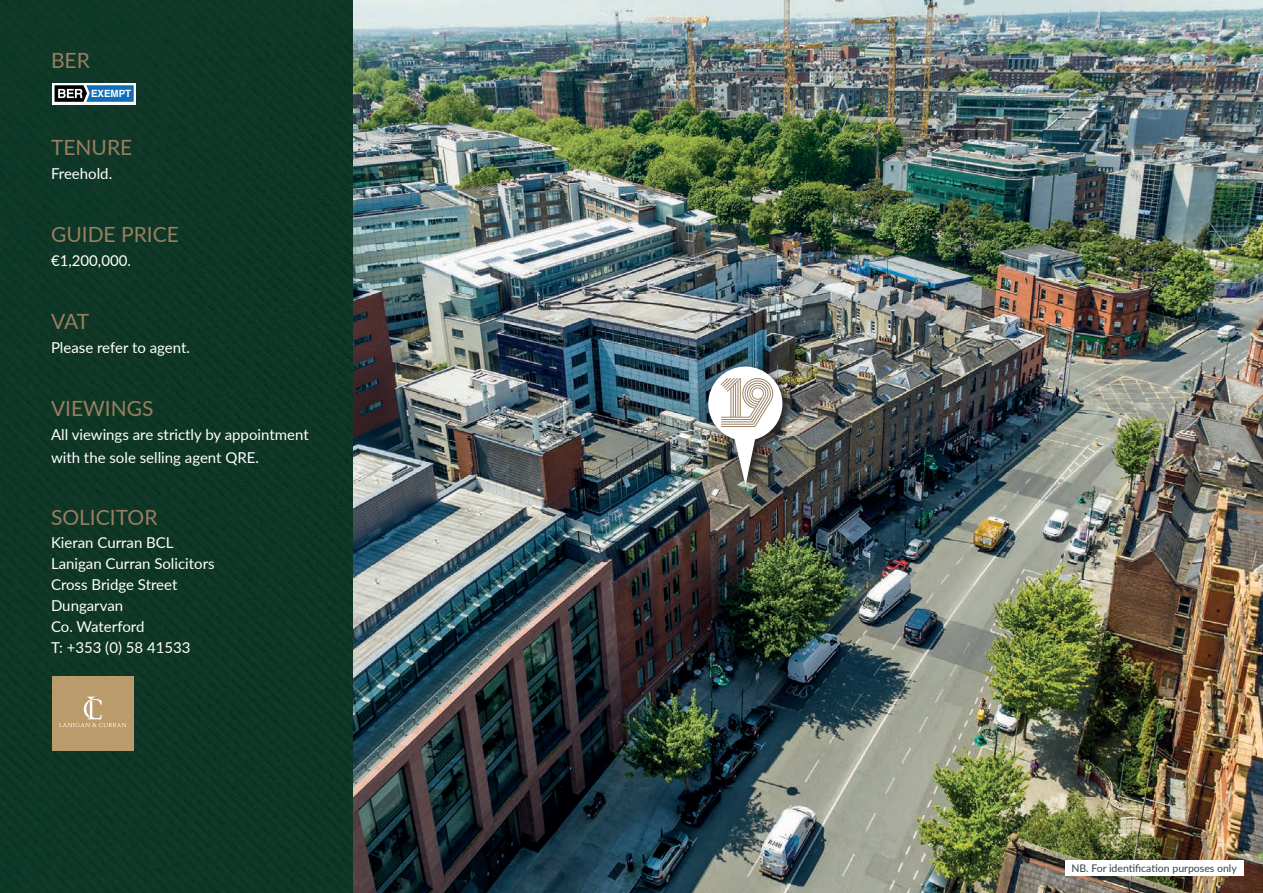
<style>
.page{position:relative;width:1263px;height:893px;background:#fff}
.page>*{position:absolute;margin:0;border:0;box-sizing:border-box;transform-origin:0 0}
.t1{font:21px "Lato";color:#987f60}
.t2{font:15px/21px "Lato";color:#fff}
.t3{font:10.5px "Lato";color:#303f47}
.t4{font:700 10.05px "Helvetica LT Std";letter-spacing:-.005em;color:#fff}
</style>
<div class="page">
<img style="left:353px;top:0;width:910px;height:893px">
<div style="left:0;top:0;width:353px;height:893px;background:#0f3727"></div>
<div style="left:52px;top:83px;width:84px;height:21px;background:#fff"></div>
<svg style="left:55px;top:85px;width:79px;height:17px"></svg>
<div style="left:52px;top:676px;width:81px;height:75px;background:#ba9b6b"></div>
<svg style="left:59px;top:696px;width:67px;height:31px"></svg>
<div style="left:1065px;top:860px;width:178px;height:16px;background:#fff"></div>
<img style="left:703px;top:362px;width:93px;height:135px">
<img style="left:708px;top:367px;width:74px;height:119px">
<h1 class="t1" style="left:51px;top:45px;width:40px">BER</h1>
<p class="t4" style="left:91px;top:87px;width:42px">EXEMPT</p>
<h1 class="t1" style="left:51px;top:132px;width:83px">TENURE</h1>
<p class="t2" style="left:51px;top:163px;width:63px">Freehold.</p>
<h1 class="t1" style="left:51px;top:219px;width:129px">GUIDE PRICE</h1>
<p class="t2" style="left:51px;top:250px;width:81px">€1,200,000.</p>
<h1 class="t1" style="left:51px;top:306px;width:40px">VAT</h1>
<p class="t2" style="left:51px;top:337px;width:140px">Please refer to agent.</p>
<h1 class="t1" style="left:51px;top:393px;width:104px">VIEWINGS</h1>
<p class="t2" style="left:51px;top:423px;width:259px;line-height:22.5px">All viewings are strictly by appointment with the sole selling agent QRE.</p>
<h1 class="t1" style="left:51px;top:502px;width:108px">SOLICITOR</h1>
<p class="t2" style="left:51px;top:531px;width:165px">Kieran Curran BCL<br>Lanigan Curran Solicitors<br>Cross Bridge Street<br>Dungarvan<br>Co. Waterford<br>T: +353 (0) 58 41533</p>
<p class="t3" style="left:1071px;top:860px;width:167px">NB. For identification purposes only</p>
</div>
